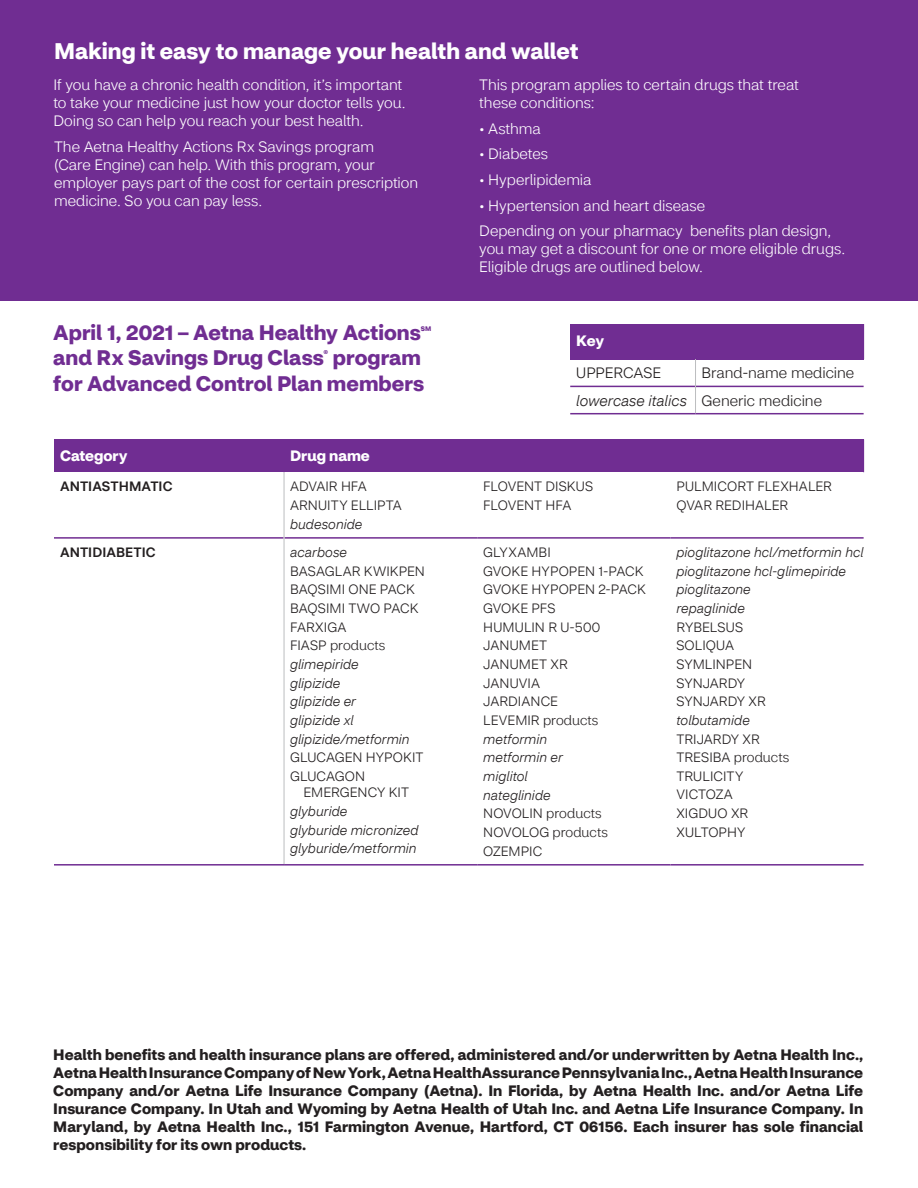
<style>
.page{position:relative;width:918px;height:1188px;background:#fff}
.page>*{position:absolute;margin:0;border:0;box-sizing:border-box;transform-origin:0 0}
.t1{font:700 22.5px "CVS Health Sans";color:#fff}
.t2{font:700 21px/25.5px "CVS Health Sans";color:#702d92}
.t3{font:300 15px/18px "CVS Health Sans";color:#fff}
.t4{font:700 15px/18px "CVS Health Sans";letter-spacing:.005em;color:#231f20;text-align:justify}
.t5{font:300 15px "CVS Health Sans";color:#231f20}
.t6{font:700 15px "CVS Health Sans";color:#fff}
.t7{font:italic 300 15px "CVS Health Sans";color:#231f20}
.t8{font:300 13.5px/18.6px "CVS Health Sans";letter-spacing:.005em;color:#231f20}
.t9{font:italic 300 13.5px/18.6px "CVS Health Sans";letter-spacing:.005em;color:#231f20}
.t10{font:500 13.5px "CVS Health Sans";letter-spacing:.005em;color:#231f20}
.t11{font:700 6.6px "CVS Health Sans";color:#702d92}
.s1{font-style:italic}
.s2{font-style:normal}
</style>
<div class="page">
<div style="left:570px;top:324px;width:294px;height:35px;background:#702d92"></div>
<hr style="left:570px;top:386px;width:125px;height:1px;background:#702d92">
<hr style="left:570px;top:413px;width:126px;height:1px;background:#702d92">
<hr style="left:696px;top:386px;width:168px;height:1px;background:#702d92">
<hr style="left:696px;top:413px;width:168px;height:1px;background:#702d92">
<svg style="left:695px;top:359px;width:1px;height:54px"></svg>
<div style="left:54px;top:440px;width:230px;height:32px;background:#702d92"></div>
<div style="left:284px;top:440px;width:580px;height:32px;background:#702d92"></div>
<hr style="left:54px;top:537px;width:230px;height:2px;background:#702d92">
<hr style="left:54px;top:864px;width:230px;height:2px;background:#702d92">
<hr style="left:284px;top:537px;width:193px;height:2px;background:#702d92">
<hr style="left:477px;top:537px;width:193px;height:2px;background:#702d92">
<hr style="left:284px;top:864px;width:193px;height:2px;background:#702d92">
<hr style="left:477px;top:864px;width:193px;height:2px;background:#702d92">
<hr style="left:670px;top:537px;width:194px;height:2px;background:#702d92">
<hr style="left:670px;top:864px;width:194px;height:2px;background:#702d92">
<hr style="left:284px;top:472px;width:1px;height:66px;background:#bcbdc0">
<hr style="left:284px;top:538px;width:1px;height:326px;background:#bcbdc0">
<div style="left:0;top:0;width:918px;height:300px;background:#702d92"></div>
<h3 class="t1" style="left:54px;top:37px;width:526px">Making it easy to manage your health and wallet</h3>
<p class="t3" style="left:53px;top:76px;width:354px">If you have a chronic health condition, it’s important to take your medicine just how your doctor tells you.<br>Doing so can help you reach your best health.</p>
<p class="t3" style="left:54px;top:138px;width:366px">The Aetna Healthy Actions Rx Savings program<br>(Care Engine) can help. With this program, your employer pays part of the cost for certain prescription medicine. So you can pay less.</p>
<p class="t3" style="left:479px;top:76px;width:321px">This program applies to certain drugs that treat these conditions:</p>
<p class="t3" style="left:479px;top:120px;width:63px">• Asthma</p>
<p class="t3" style="left:479px;top:145px;width:70px">• Diabetes</p>
<p class="t3" style="left:479px;top:171px;width:114px">• Hyperlipidemia</p>
<p class="t3" style="left:479px;top:196px;width:227px">• Hypertension and heart disease</p>
<p class="t3" style="left:479px;top:222px;width:367px">Depending on your pharmacy benefits plan design, you may get a discount for one or more eligible drugs.<br>Eligible drugs are outlined below.</p>
<h3 class="t2" style="left:53px;top:319px;width:369px">April 1, 2021 – Aetna Healthy Actions</h3>
<h3 class="t11" style="left:421px;top:325px;width:12px">sm</h3>
<h3 class="t2" style="left:53px;top:345px;width:372px">and Rx Savings Drug Class<sup>®</sup> program for Advanced Control Plan members</h3>
<p class="t6" style="left:576px;top:331px;width:29px">Key</p>
<p class="t5" style="left:576px;top:364px;width:87px">UPPERCASE</p>
<p class="t5" style="left:702px;top:364px;width:154px">Brand-name medicine</p>
<p class="t7" style="left:576px;top:391px;width:112px">lowercase italics</p>
<p class="t5" style="left:702px;top:391px;width:122px">Generic medicine</p>
<p class="t6" style="left:60px;top:447px;width:69px">Category</p>
<p class="t6" style="left:290px;top:447px;width:81px">Drug name</p>
<p class="t10" style="left:60px;top:478px;width:114px">ANTIASTHMATIC</p>
<p class="t8" style="left:290px;top:477px;width:113px">ADVAIR HFA<br>ARNUITY ELLIPTA <span class="s1">budesonide</span></p>
<p class="t8" style="left:483px;top:477px;width:111px">FLOVENT DISKUS<br>FLOVENT HFA</p>
<p class="t8" style="left:676px;top:477px;width:157px">PULMICORT FLEXHALER<br>QVAR REDIHALER</p>
<p class="t10" style="left:60px;top:544px;width:97px">ANTIDIABETIC</p>
<p class="t8" style="left:290px;top:543px;width:136px"><span class="s1">acarbose<br></span>BASAGLAR KWIKPEN<br>BAQSIMI ONE PACK<br>BAQSIMI TWO PACK<br>FARXIGA<br>FIASP products <span class="s1">glimepiride<br>glipizide<br>glipizide er<br>glipizide xl glipizide/metformin<br></span>GLUCAGEN HYPOKIT<br>GLUCAGON</p>
<p class="t9" style="left:290px;top:783px;width:130px;text-indent:14px"><span class="s2">EMERGENCY KIT </span>glyburide<br>glyburide micronized glyburide/metformin</p>
<p class="t8" style="left:483px;top:543px;width:164px">GLYXAMBI<br>GVOKE HYPOPEN 1-PACK<br>GVOKE HYPOPEN 2-PACK<br>GVOKE PFS<br>HUMULIN R U-500<br>JANUMET<br>JANUMET XR<br>JANUVIA<br>JARDIANCE<br>LEVEMIR products <span class="s1">metformin<br>metformin er<br>miglitol<br>nateglinide<br></span>NOVOLIN products<br>NOVOLOG products<br>OZEMPIC</p>
<p class="t8" style="left:676px;top:543px;width:189px"><span class="s1">pioglitazone hcl/metformin hcl pioglitazone hcl-glimepiride pioglitazone<br>repaglinide<br></span>RYBELSUS<br>SOLIQUA<br>SYMLINPEN<br>SYNJARDY<br>SYNJARDY XR<br><span class="s1">tolbutamide<br></span>TRIJARDY XR<br>TRESIBA products<br>TRULICITY<br>VICTOZA<br>XIGDUO XR<br>XULTOPHY</p>
<p class="t4" style="left:53px;top:1046px;width:812px">Health benefits and health insurance plans are offered, administered and/or underwritten by Aetna Health Inc., Aetna Health Insurance Company of New York, Aetna HealthAssurance Pennsylvania Inc., Aetna Health Insurance Company and/or Aetna Life Insurance Company (Aetna). In Florida, by Aetna Health Inc. and/or Aetna Life Insurance Company. In Utah and Wyoming by Aetna Health of Utah Inc. and Aetna Life Insurance Company. In Maryland, by Aetna Health Inc., 151 Farmington Avenue, Hartford, CT 06156. Each insurer has sole financial responsibility for its own products.</p>
</div>
